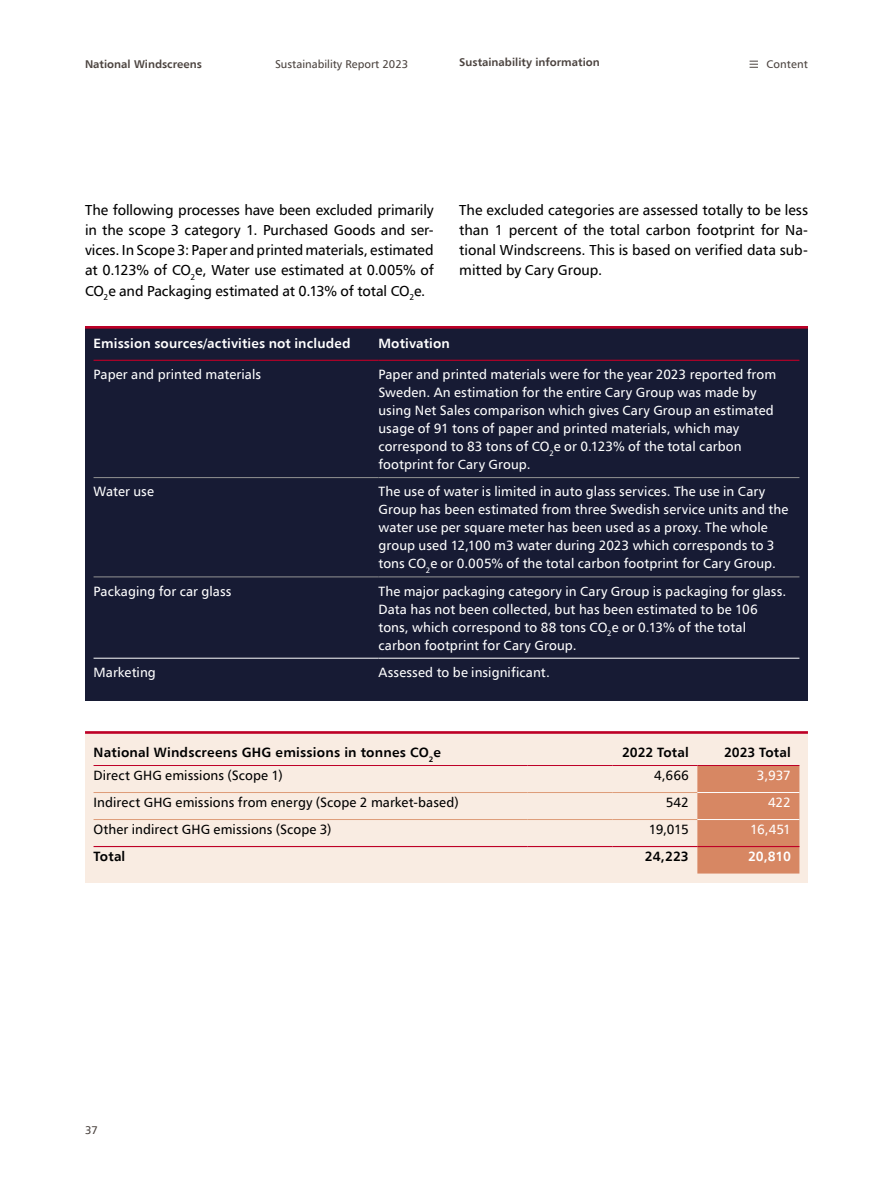
<style>
.page{position:relative;width:893px;height:1191px;background:#fff}
.page>*{position:absolute;margin:0;border:0;box-sizing:border-box;transform-origin:0 0}
.t1{font:14.55px/20.2px "Humanist 777 BT";letter-spacing:-.005em;color:#000;text-align:justify}
.t2{font:13.5px/18px "Humanist 777 BT";letter-spacing:.005em;color:#fff}
.t3{font:13.5px "Humanist 777 BT";letter-spacing:.01em;color:#000}
.t4{font:700 13.5px "Humanist 777 BT";letter-spacing:.015em;color:#000}
.t5{font:700 13.5px "Humanist 777 BT";letter-spacing:.01em;color:#fff}
.t6{font:700 13.5px "Humanist 777 BT";letter-spacing:-.005em;color:#000}
.t7{font:700 11.25px "Humanist 777 BT";color:#4b433f}
.t8{font:11.25px "Humanist 777 BT";color:#4b433f}
</style>
<div class="page">
<div style="left:85px;top:326px;width:723px;height:375px;background:#171b34"></div>
<hr style="left:94px;top:477px;width:284px;height:1px;background:#939393">
<hr style="left:378px;top:477px;width:421px;height:1px;background:#939393">
<hr style="left:94px;top:576px;width:284px;height:1px;background:#939393">
<hr style="left:378px;top:576px;width:421px;height:1px;background:#939393">
<hr style="left:94px;top:360px;width:284px;height:1px;background:#be0027">
<hr style="left:378px;top:360px;width:421px;height:1px;background:#be0027">
<hr style="left:94px;top:658px;width:284px;height:1px;background:#fff">
<hr style="left:378px;top:658px;width:421px;height:1px;background:#fff">
<hr style="left:85px;top:326px;width:723px;height:3px;background:#be0027">
<div style="left:85px;top:731px;width:723px;height:152px;background:#f9ece2"></div>
<div style="left:697px;top:766px;width:102px;height:107px;background:#d78763"></div>
<hr style="left:612px;top:792px;width:85px;height:1px;background:#de9c78">
<hr style="left:94px;top:765px;width:433px;height:1px;background:#be0027">
<hr style="left:527px;top:765px;width:85px;height:1px;background:#be0027">
<hr style="left:612px;top:765px;width:85px;height:1px;background:#be0027">
<hr style="left:697px;top:765px;width:102px;height:1px;background:#be0027">
<hr style="left:612px;top:819px;width:85px;height:1px;background:#de9c78">
<hr style="left:94px;top:846px;width:433px;height:1px;background:#be0027">
<hr style="left:527px;top:846px;width:85px;height:1px;background:#be0027">
<hr style="left:612px;top:846px;width:85px;height:1px;background:#be0027">
<hr style="left:697px;top:846px;width:102px;height:1px;background:#be0027">
<hr style="left:94px;top:792px;width:433px;height:1px;background:#de9c78">
<hr style="left:527px;top:792px;width:85px;height:1px;background:#de9c78">
<hr style="left:697px;top:792px;width:102px;height:1px;background:#fff">
<hr style="left:94px;top:819px;width:433px;height:1px;background:#de9c78">
<hr style="left:527px;top:819px;width:85px;height:1px;background:#de9c78">
<hr style="left:697px;top:819px;width:102px;height:1px;background:#fff">
<hr style="left:85px;top:731px;width:723px;height:3px;background:#be0027">
<svg style="left:750px;top:61px;width:8px;height:7px"></svg>
<p class="t7" style="left:85px;top:57px;width:118px">National Windscreens</p>
<p class="t8" style="left:275px;top:57px;width:135px">Sustainability Report 2023</p>
<p class="t7" style="left:459px;top:55px;width:142px">Sustainability information</p>
<p class="t8" style="left:767px;top:57px;width:43px">Content</p>
<p class="t1" style="left:85px;top:199px;width:350px">The following processes have been excluded primarily in the scope 3 category 1. Purchased Goods and ser&shy;vices. In Scope 3: Paper and printed materials, estimated at 0.123% of CO<sub>2</sub>e, Water use estimated at 0.005% of CO<sub>2</sub>e and Packaging estimated at 0.13% of total CO<sub>2</sub>e.</p>
<p class="t1" style="left:459px;top:199px;width:350px">The excluded categories are assessed totally to be less than 1 percent of the total carbon footprint for Na&shy;tional Windscreens. This is based on verified data sub&shy;mitted by Cary Group.</p>
<p class="t5" style="left:94px;top:335px;width:258px">Emission sources/activities not included</p>
<p class="t5" style="left:378px;top:335px;width:73px">Motivation</p>
<p class="t2" style="left:94px;top:365px;width:169px">Paper and printed materials</p>
<p class="t2" style="left:378px;top:365px;width:399px">Paper and printed materials were for the year 2023 reported from Sweden. An estimation for the entire Cary Group was made by using Net Sales comparison which gives Cary Group an estimated usage of 91 tons of paper and printed materials, which may correspond to 83 tons of CO<sub>2</sub>e or 0.123% of the total carbon footprint for Cary Group.</p>
<p class="t2" style="left:94px;top:482px;width:62px">Water use</p>
<p class="t2" style="left:378px;top:482px;width:411px">The use of water is limited in auto glass services. The use in Cary Group has been estimated from three Swedish service units and the water use per square meter has been used as a proxy. The whole group used 12,100 m3 water during 2023 which corresponds to 3 tons CO<sub>2</sub>e or 0.005% of the total carbon footprint for Cary Group.</p>
<p class="t2" style="left:94px;top:581px;width:139px">Packaging for car glass</p>
<p class="t2" style="left:378px;top:581px;width:409px">The major packaging category in Cary Group is packaging for glass.<br>Data has not been collected, but has been estimated to be 106 tons, which correspond to 88 tons CO<sub>2</sub>e or 0.13% of the total carbon footprint for Cary Group.</p>
<p class="t2" style="left:94px;top:663px;width:64px">Marketing</p>
<p class="t2" style="left:378px;top:663px;width:173px">Assessed to be insignificant.</p>
<p class="t4" style="left:94px;top:743px;width:349px">National Windscreens GHG emissions in tonnes CO<sub>2</sub>e</p>
<p class="t6" style="left:622px;top:743px;width:68px">2022 Total</p>
<p class="t4" style="left:724px;top:743px;width:68px">2023 Total</p>
<p class="t3" style="left:94px;top:767px;width:191px">Direct GHG emissions (Scope 1)</p>
<p class="t3" style="left:654px;top:767px;width:36px">4,666</p>
<p class="t2" style="left:757px;top:766px;width:36px">3,937</p>
<p class="t3" style="left:94px;top:794px;width:367px">Indirect GHG emissions from energy (Scope 2 market-based)</p>
<p class="t3" style="left:666px;top:794px;width:25px">542</p>
<p class="t2" style="left:768px;top:793px;width:24px">422</p>
<p class="t3" style="left:94px;top:821px;width:239px">Other indirect GHG emissions (Scope 3)</p>
<p class="t3" style="left:649px;top:821px;width:42px">19,015</p>
<p class="t2" style="left:750px;top:820px;width:42px">16,451</p>
<p class="t4" style="left:94px;top:848px;width:33px">Total</p>
<p class="t4" style="left:645px;top:848px;width:45px">24,223</p>
<p class="t5" style="left:748px;top:848px;width:44px">20,810</p>
<p class="t8" style="left:85px;top:1122px;width:14px">37</p>
</div>
